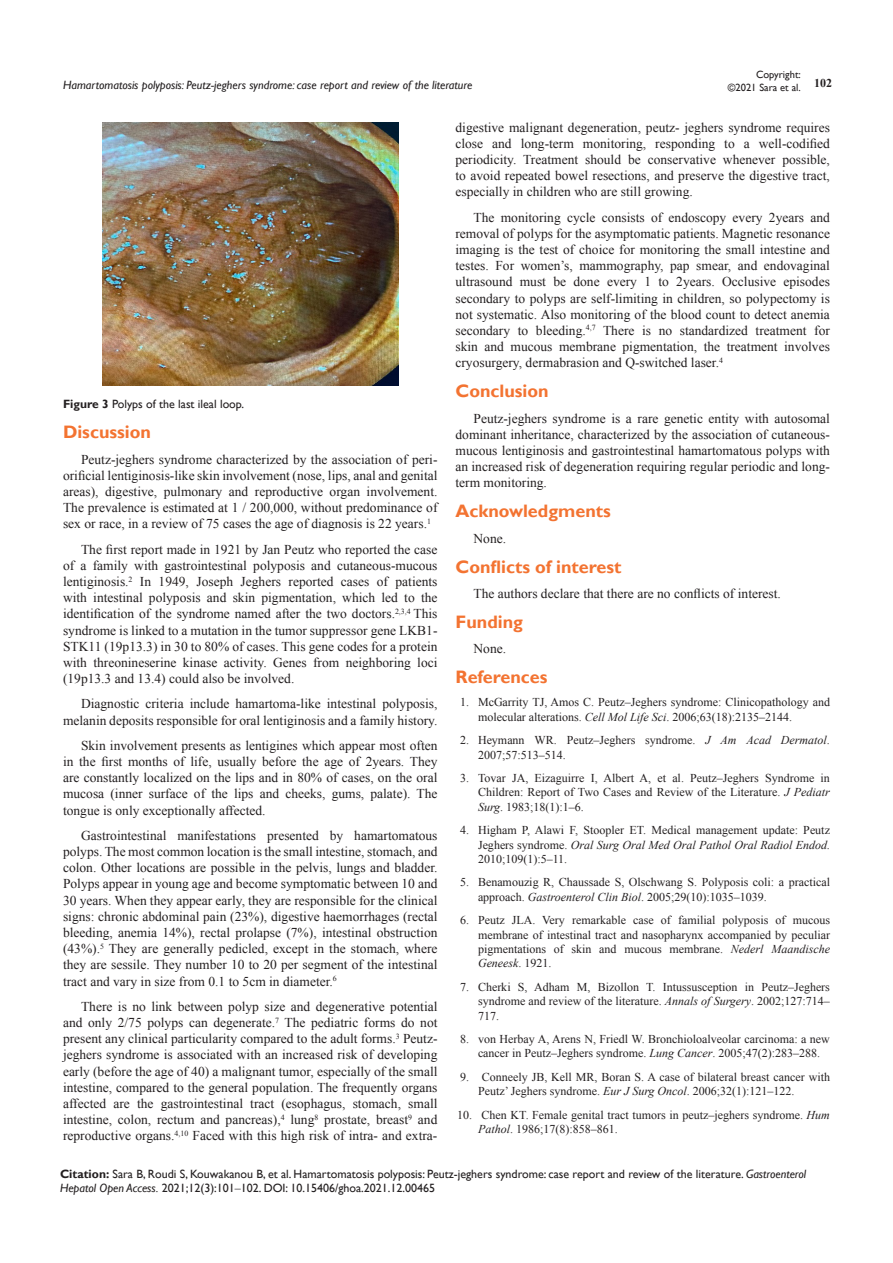
<style>
.page{position:relative;width:893px;height:1263px;background:#fff}
.page>*{position:absolute;margin:0;border:0;box-sizing:border-box;transform-origin:0 0}
.List_Paragraph{font:700 18px "Gill Sans";color:#f37331}
.t1{font:13.5px/16.2px "Times New Roman";color:#231f20;text-align:justify}
.t2{font:12px/14.4px "Times New Roman";color:#231f20}
.Citation{font:12px/14.4px "Gill Sans";color:#231f20}
.t3{font:italic 12px "Gill Sans";color:#231f20}
.List_Paragraph-2{font:12px "Gill Sans";color:#231f20}
.t4{font:700 12px "Times New Roman";color:#231f20}
.t5{font:10.5px/12.6px "Gill Sans";color:#231f20;text-align:right}
.s1{font-weight:700}
.s2{font-style:italic}
.s3{font-family:"Times New Roman"}
</style>
<div class="page">
<img style="left:102px;top:122px;width:296px;height:264px">
<p class="t5" style="left:728px;top:69px;width:75px">Copyright: ©2021 Sara et al.</p>
<p class="t3" style="left:63px;top:78px;width:411px">Hamartomatosis polyposis: Peutz-jeghers syndrome: case report and review of the literature</p>
<p class="t4" style="left:814px;top:75px;width:19px">102</p>
<p class="List_Paragraph-2" style="left:63px;top:397px;width:183px"><span class="s1">Figure 3</span> Polyps of the last ileal loop.</p>
<p class="List_Paragraph" style="left:63px;top:421px;width:89px">Discussion</p>
<p class="t1" style="left:63px;top:451px;width:376px;text-indent:18px">Peutz-jeghers syndrome characterized by the association of peri&shy;orificial lentiginosis-like skin involvement (nose, lips, anal and genital areas), digestive, pulmonary and reproductive organ involvement.<br>The prevalence is estimated at 1 / 200,000, without predominance of sex or race, in a review of 75 cases the age of diagnosis is 22 years.<sup>1</sup></p>
<p class="t1" style="left:63px;top:541px;width:376px;text-indent:18px">The first report made in 1921 by Jan Peutz who reported the case of a family with gastrointestinal polyposis and cutaneous-mucous lentiginosis.<sup>2</sup> In 1949, Joseph Jeghers reported cases of patients with intestinal polyposis and skin pigmentation, which led to the identification of the syndrome named after the two doctors.<sup>2,3,4</sup> This syndrome is linked to a mutation in the tumor suppressor gene LKB1- STK11 (19p13.3) in 30 to 80% of cases. This gene codes for a protein with threonineserine kinase activity. Genes from neighboring loci (19p13.3 and 13.4) could also be involved.</p>
<p class="t1" style="left:63px;top:696px;width:376px;text-align:right">Diagnostic criteria include hamartoma-like intestinal polyposis, melanin deposits responsible for oral lentiginosis and a family history.</p>
<p class="t1" style="left:63px;top:737px;width:376px;text-indent:18px">Skin involvement presents as lentigines which appear most often in the first months of life, usually before the age of 2years. They are constantly localized on the lips and in 80% of cases, on the oral mucosa (inner surface of the lips and cheeks, gums, palate). The tongue is only exceptionally affected.</p>
<p class="t1" style="left:63px;top:827px;width:376px;text-indent:18px">Gastrointestinal manifestations presented by hamartomatous polyps. The most common location is the small intestine, stomach, and colon. Other locations are possible in the pelvis, lungs and bladder.<br>Polyps appear in young age and become symptomatic between 10 and 30 years. When they appear early, they are responsible for the clinical signs: chronic abdominal pain (23%), digestive haemorrhages (rectal bleeding, anemia 14%), rectal prolapse (7%), intestinal obstruction (43%).<sup>5</sup> They are generally pedicled, except in the stomach, where they are sessile. They number 10 to 20 per segment of the intestinal tract and vary in size from 0.1 to 5cm in diameter.<sup>6</sup></p>
<p class="t1" style="left:63px;top:998px;width:376px;text-indent:18px">There is no link between polyp size and degenerative potential and only 2/75 polyps can degenerate.<sup>7</sup> The pediatric forms do not present any clinical particularity compared to the adult forms.<sup>3</sup> Peutz&shy;jeghers syndrome is associated with an increased risk of developing early (before the age of 40) a malignant tumor, especially of the small intestine, compared to the general population. The frequently organs affected are the gastrointestinal tract (esophagus, stomach, small intestine, colon, rectum and pancreas),<sup>4</sup> lung<sup>8</sup> prostate, breast<sup>9</sup> and reproductive organs.<sup>4,10</sup> Faced with this high risk of intra- and extra-</p>
<p class="t1" style="left:455px;top:119px;width:376px">digestive malignant degeneration, peutz- jeghers syndrome requires close and long-term monitoring, responding to a well-codified periodicity. Treatment should be conservative whenever possible, to avoid repeated bowel resections, and preserve the digestive tract, especially in children who are still growing.</p>
<p class="t1" style="left:455px;top:209px;width:376px;text-indent:18px">The monitoring cycle consists of endoscopy every 2years and removal of polyps for the asymptomatic patients. Magnetic resonance imaging is the test of choice for monitoring the small intestine and testes. For women’s, mammography, pap smear, and endovaginal ultrasound must be done every 1 to 2years. Occlusive episodes secondary to polyps are self-limiting in children, so polypectomy is not systematic. Also monitoring of the blood count to detect anemia secondary to bleeding.<sup>4,7</sup> There is no standardized treatment for skin and mucous membrane pigmentation, the treatment involves cryosurgery, dermabrasion and Q-switched laser.<sup>4</sup></p>
<p class="List_Paragraph" style="left:455px;top:380px;width:95px">Conclusion</p>
<p class="t1" style="left:455px;top:410px;width:376px;text-indent:18px">Peutz-jeghers syndrome is a rare genetic entity with autosomal dominant inheritance, characterized by the association of cutaneous&shy;mucous lentiginosis and gastrointestinal hamartomatous polyps with an increased risk of degeneration requiring regular periodic and long&shy;term monitoring.</p>
<p class="List_Paragraph" style="left:455px;top:500px;width:157px">Acknowledgments</p>
<p class="t1" style="left:473px;top:530px;width:34px">None.</p>
<p class="List_Paragraph" style="left:455px;top:556px;width:168px">Conflicts of interest</p>
<p class="t1" style="left:473px;top:585px;width:309px">The authors declare that there are no conflicts of interest.</p>
<p class="List_Paragraph" style="left:455px;top:611px;width:69px">Funding</p>
<p class="t1" style="left:473px;top:640px;width:34px">None.</p>
<p class="List_Paragraph" style="left:455px;top:666px;width:94px">References</p>
<p class="t2" style="left:478px;top:695px;width:353px;text-indent:-18px">1. McGarrity TJ, Amos C. Peutz–Jeghers syndrome: Clinicopathology and molecular alterations. <span class="s2">Cell Mol Life Sci</span>. 2006;63(18):2135–2144.</p>
<p class="t2" style="left:478px;top:733px;width:353px;text-indent:-18px">2. Heymann WR. Peutz–Jeghers syndrome. <span class="s2">J Am Acad Dermatol</span>.<br>2007;57:513–514.</p>
<p class="t2" style="left:478px;top:771px;width:353px;text-align:justify;text-indent:-18px">3. Tovar JA, Eizaguirre I, Albert A, et al. Peutz–Jeghers Syndrome in Children: Report of Two Cases and Review of the Literature. <span class="s2">J Pediatr Surg</span>. 1983;18(1):1–6.</p>
<p class="t2" style="left:478px;top:823px;width:353px;text-align:justify;text-indent:-18px">4. Higham P, Alawi F, Stoopler ET. Medical management update: Peutz Jeghers syndrome. <span class="s2">Oral Surg Oral Med Oral Pathol Oral Radiol Endod</span>.<br>2010;109(1):5–11.</p>
<p class="t2" style="left:478px;top:875px;width:353px;text-indent:-18px">5. Benamouzig R, Chaussade S, Olschwang S. Polyposis coli: a practical approach. <span class="s2">Gastroenterol Clin Biol</span>. 2005;29(10):1035–1039.</p>
<p class="t2" style="left:478px;top:913px;width:353px;text-align:justify;text-indent:-18px">6. Peutz JLA. Very remarkable case of familial polyposis of mucous membrane of intestinal tract and nasopharynx accompanied by peculiar pigmentations of skin and mucous membrane. <span class="s2">Nederl Maandische Geneesk</span>. 1921.</p>
<p class="t2" style="left:478px;top:979px;width:353px;text-align:justify;text-indent:-18px">7. Cherki S, Adham M, Bizollon T. Intussusception in Peutz–Jeghers syndrome and review of the literature. <span class="s2">Annals of Surgery</span>. 2002;127:714– 717.</p>
<p class="t2" style="left:478px;top:1032px;width:353px;text-indent:-18px">8. von Herbay A, Arens N, Friedl W. Bronchioloalveolar carcinoma: a new cancer in Peutz–Jeghers syndrome. <span class="s2">Lung Cancer</span>. 2005;47(2):283–288.</p>
<p class="t2" style="left:478px;top:1069px;width:353px;text-indent:-18px">9. Conneely JB, Kell MR, Boran S. A case of bilateral breast cancer with<br>Peutz’ Jeghers syndrome. <span class="s2">Eur J Surg Oncol</span>. 2006;32(1):121–122.</p>
<p class="t2" style="left:478px;top:1107px;width:353px;text-indent:-21px">10. Chen KT. Female genital tract tumors in peutz–jeghers syndrome. <span class="s2">Hum<br>Pathol</span>. 1986;17(8):858–861.</p>
<p class="Citation" style="left:60px;top:1167px;width:748px"><span class="s1">Citation:</span> Sara B, Roudi S, Kouwakanou B, et al. Hamartomatosis polyposis: Peutz-jeghers syndrome: case report and review of the literature. <span class="s2">Gastroenterol<br>Hepatol Open Access.</span> 2021;12(3):101<span class="s3">‒</span>102. DOI: 10.15406/ghoa.2021.12.00465</p>
</div>
